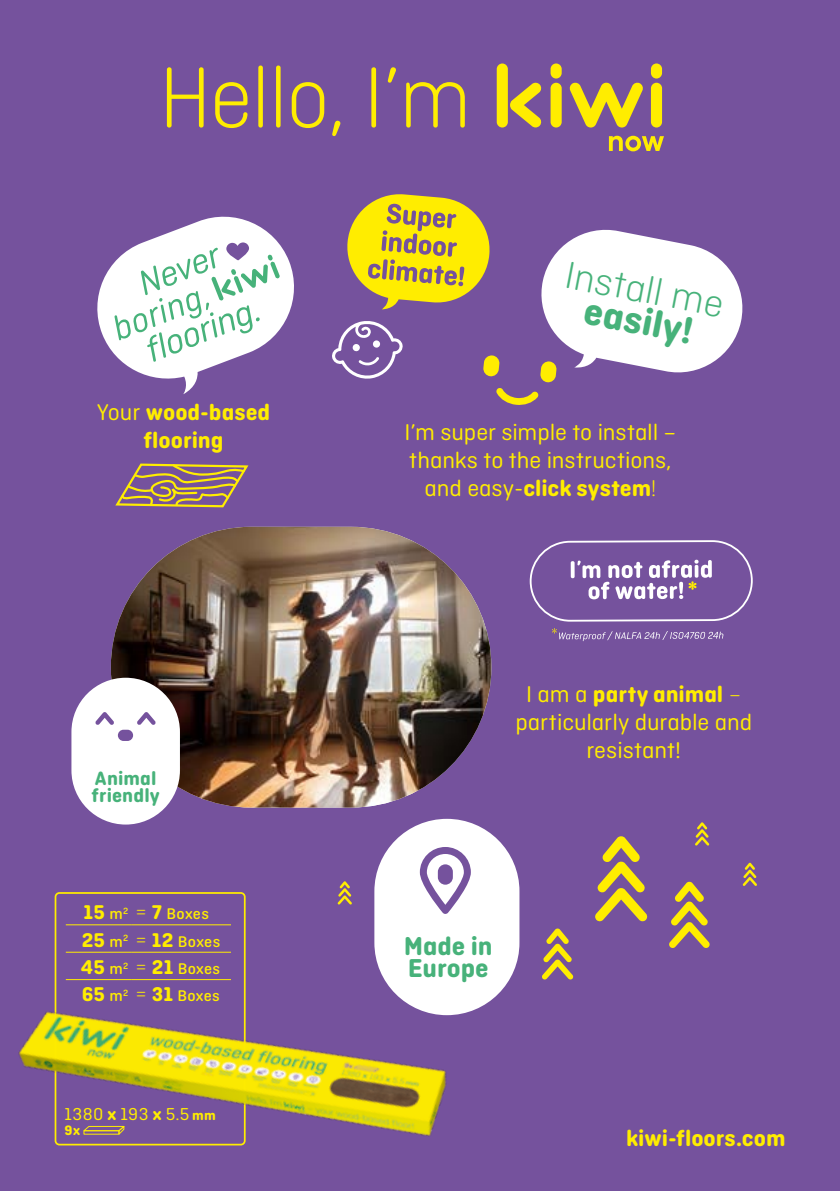
<style>
.page{position:relative;width:840px;height:1191px;background:#fff}
.page>*{position:absolute;margin:0;border:0;box-sizing:border-box;transform-origin:0 0}
.t1{font:300 90.4px "Ciutadella Rounded";letter-spacing:-.02em;color:#ffed00}
.t2{font:300 40px "Ciutadella Rounded";color:#47b27a;scale:1.04 1}
.t3{font:700 40px "Ciutadella Rounded";color:#47b27a;scale:1.04 1}
.t4{font:700 27.2px/22.8px "Ciutadella Rounded";color:#47b27a;scale:1.04 1}
.t5{font:24px/28px "Ciutadella Rounded";color:#ffed00;text-align:center;scale:1.04 1}
.t6{font:700 24px/28px "Ciutadella Rounded";color:#ffed00;text-align:center;scale:1.04 1}
.t7{font:700 20.4px/17px "Ciutadella Rounded";letter-spacing:.005em;color:#47b27a;scale:1.04 1}
.t8{font:18.2px "Ciutadella Rounded";letter-spacing:.02em;color:#ffed00;scale:1.04 1}
.t9{font:500 16.4px/27.4px "Ciutadella Rounded";letter-spacing:.015em;color:#ffed00;scale:1.04 1}
.t10{font:700 14.4px "Ciutadella Rounded";color:#ffed00;scale:1.04 1}
.s1{font-weight:400}
.s2{font-weight:700;font-size:21px}
.s3{font-weight:300;font-size:21px}
.s4{font-weight:700}
.s5{font-weight:700;font-size:14.4px}
.s6{font-weight:300}
</style>
<div class="page">
<div style="left:0;top:0;width:839px;height:1191px;background:#75529d"></div>
<svg style="left:496px;top:63px;width:165px;height:65px"></svg>
<svg style="left:608px;top:136px;width:55px;height:15px"></svg>
<img style="left:111px;top:527px;width:380px;height:280px;border-radius:140px">
<div style="left:71px;top:677px;width:109px;height:147px;background:#fff;border-radius:54px"></div>
<svg style="left:115px;top:463px;width:134px;height:45px"></svg>
<svg style="left:332px;top:194px;width:411px;height:211px"></svg>
<div style="left:374px;top:819px;width:145px;height:196px;background:#fff;border-radius:72px"></div>
<svg style="left:595px;top:836px;width:52px;height:86px"></svg>
<svg style="left:542px;top:928px;width:31px;height:52px"></svg>
<svg style="left:669px;top:881px;width:40px;height:67px"></svg>
<svg style="left:742px;top:862px;width:14px;height:24px"></svg>
<svg style="left:695px;top:822px;width:14px;height:23px"></svg>
<svg style="left:337px;top:881px;width:15px;height:23px"></svg>
<svg style="left:529px;top:540px;width:224px;height:82px"></svg>
<svg style="left:552px;top:628px;width:171px;height:13px"></svg>
<svg style="left:97px;top:216px;width:197px;height:178px"></svg>
<svg style="left:114px;top:242px;width:166px;height:120px;background:#dce9e6"></svg>
<div style="left:118px;top:729px;width:15px;height:12px;background:#75529d;border-radius:6px"></div>
<svg style="left:95px;top:712px;width:19px;height:13px"></svg>
<svg style="left:137px;top:712px;width:19px;height:13px"></svg>
<svg style="left:419px;top:847px;width:51px;height:67px"></svg>
<div style="left:437px;top:864px;width:15px;height:20px;background:#75529d;border-radius:7px"></div>
<div style="left:55px;top:892px;width:190px;height:253px;border:2px solid #ffed00;border-radius:4px"></div>
<hr style="left:66px;top:979px;width:66px;height:1px;background:#ffed00">
<hr style="left:132px;top:979px;width:99px;height:1px;background:#ffed00">
<hr style="left:66px;top:951px;width:66px;height:1px;background:#ffed00">
<hr style="left:132px;top:951px;width:99px;height:1px;background:#ffed00">
<hr style="left:66px;top:924px;width:66px;height:1px;background:#ffed00">
<hr style="left:132px;top:924px;width:99px;height:1px;background:#ffed00">
<img style="left:18px;top:995px;width:432px;height:150px">
<h1 class="t1" style="left:159px;top:49px;width:314px">Hello, I’m</h1>
<h2 class="t2" style="left:569px;top:253px;width:156px;rotate:11deg">Install me</h2>
<h2 class="t3" style="left:588px;top:287px;width:108px;rotate:11deg">easily!</h2>
<p class="t6" style="left:97px;top:399px;width:168px"><span class="s1">Your</span> wood-based flooring</p>
<p class="t7" style="left:91px;top:770px;width:67px">Animal friendly</p>
<p class="t9" style="left:81px;top:900px;width:135px"><span class="s2">15</span> m<sup>2</sup> <span class="s3">=</span> <span class="s2">7</span> Boxes<br><span class="s2">25</span> m<sup>2</sup> <span class="s3">=</span> <span class="s2">12</span> Boxes<br><span class="s2">45</span> m<sup>2</sup> <span class="s3">=</span> <span class="s2">21</span> Boxes<br><span class="s2">65</span> m<sup>2</sup> <span class="s3">=</span> <span class="s2">31</span> Boxes</p>
<p class="t8" style="left:65px;top:1103px;width:147px">1380 <span class="s4">x</span> 193 <span class="s4">x</span> 5.5 <span class="s5">mm</span></p>
<p class="t10" style="left:64px;top:1121px;width:16px">9x</p>
<p class="t5" style="left:404px;top:418px;width:263px">I’m super simple to install – thanks to the instructions, and easy-<span class="s4">click system</span><span class="s6">!</span></p>
<p class="t5" style="left:515px;top:680px;width:229px">I am a <span class="s4">party animal</span> <span class="s6">– </span>particularly durable and resistant!</p>
<p class="t4" style="left:403px;top:934px;width:87px">Made in<br>Europe</p>
<p class="t6" style="left:625px;top:1123px;width:155px">kiwi-floors.com</p>
</div>
